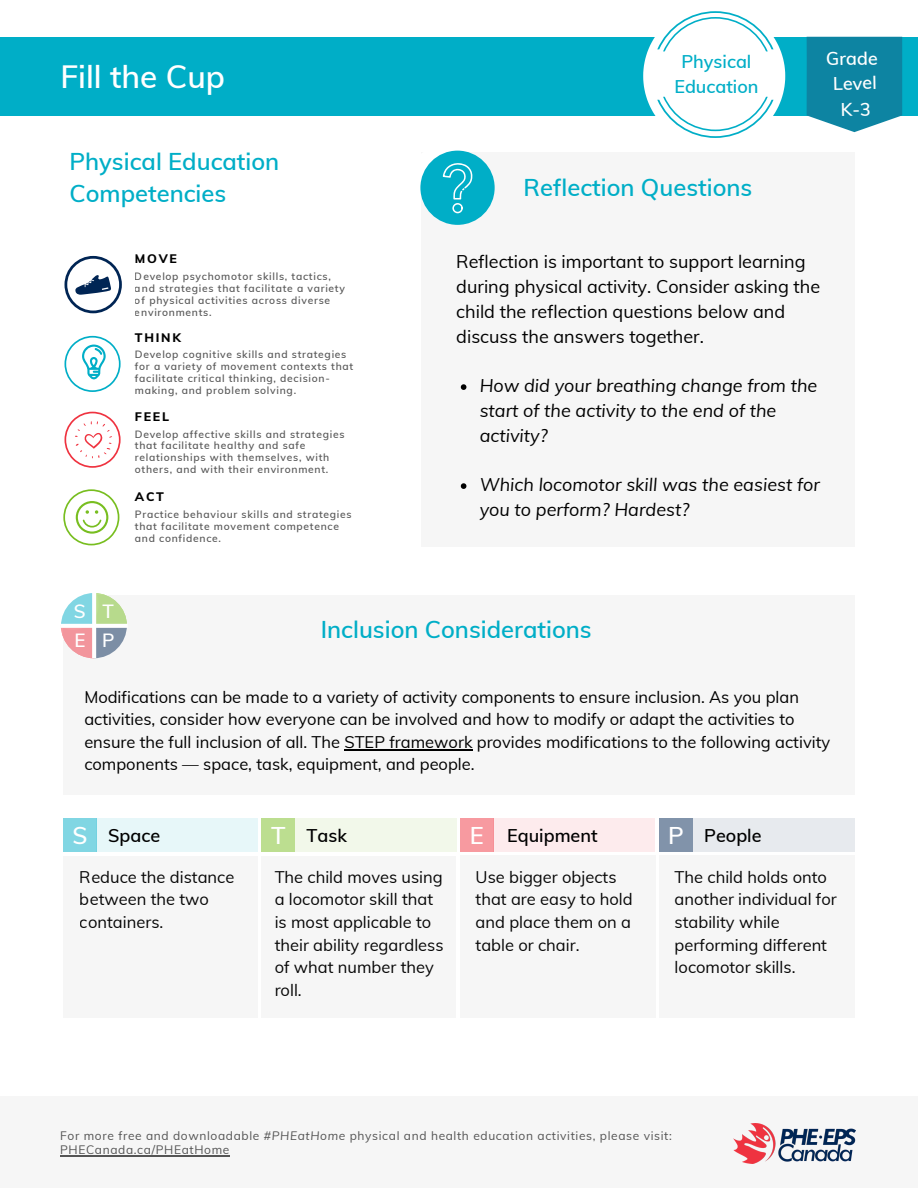
<style>
.page{position:relative;width:918px;height:1188px;background:#fff}
.page>*{position:absolute;margin:0;border:0;box-sizing:border-box;transform-origin:0 0}
.t1{font:600 31.5px "Muli";color:#fff}
.t2{font:600 23.7px/32.7px "Muli";color:#00aec7}
.t3{font:600 23.7px "Muli";color:#fff}
.t4{font:600 18.75px/28.8px "Muli";color:#fff}
.t5{font:18px/24.8px "Muli";color:#000}
.t6{font:italic 18px/24.8px "Muli";color:#000}
.t7{font:600 18px "Muli";color:#000}
.t8{font:600 18px/25px "Muli";color:#00aec7;text-align:center}
.t9{font:600 18px/25.5px "Muli";color:#fff;text-align:center}
.t10{font:16.5px/22.6px "Muli";color:#000}
.t11{font:800 12.45px "Muli";letter-spacing:.14em;color:#000}
.t12{font:12px/14.1px "Muli";letter-spacing:.055em;color:#545454}
.t13{font:600 10.35px/12px "Muli";letter-spacing:.07em;color:#545454}
.s1{font-style:italic}
</style>
<div class="page">
<div style="left:0;top:1096px;width:918px;height:92px;background:#f6f6f6"></div>
<img style="left:734px;top:1123px;width:121px;height:41px">
<div style="left:0;top:37px;width:918px;height:79px;background:#00aec7"></div>
<svg style="left:643px;top:11px;width:142px;height:127px"></svg>
<svg style="left:807px;top:37px;width:95px;height:95px;background:#218ea9"></svg>
<div style="left:422px;top:152px;width:433px;height:394px;background:#f6f6f6"></div>
<div style="left:420px;top:151px;width:75px;height:74px;background:#00aec7;border-radius:50%"></div>
<svg style="left:420px;top:150px;width:53px;height:64px"></svg>
<svg style="left:461px;top:384px;width:5px;height:6px"></svg>
<svg style="left:461px;top:483px;width:5px;height:6px"></svg>
<svg style="left:65px;top:412px;width:56px;height:56px"></svg>
<svg style="left:63px;top:489px;width:56px;height:56px"></svg>
<svg style="left:65px;top:336px;width:56px;height:56px"></svg>
<svg style="left:65px;top:256px;width:57px;height:57px"></svg>
<hr style="left:60px;top:1155px;width:170px;height:1px;background:#545454">
<div style="left:63px;top:595px;width:791px;height:200px;background:#f6f6f6"></div>
<svg style="left:61px;top:593px;width:66px;height:65px"></svg>
<div style="left:97px;top:818px;width:161px;height:34px;background:#e7f7f9"></div>
<div style="left:63px;top:856px;width:195px;height:162px;background:#f6f6f6"></div>
<div style="left:262px;top:856px;width:194px;height:162px;background:#f6f6f6"></div>
<div style="left:494px;top:818px;width:161px;height:34px;background:#fdebed"></div>
<div style="left:460px;top:855px;width:195px;height:163px;background:#f6f6f6"></div>
<div style="left:659px;top:855px;width:195px;height:163px;background:#f6f6f6"></div>
<div style="left:63px;top:818px;width:34px;height:34px;background:#81d6e3"></div>
<div style="left:261px;top:818px;width:34px;height:34px;background:#bcde90"></div>
<div style="left:460px;top:818px;width:34px;height:34px;background:#f79aa0"></div>
<div style="left:659px;top:818px;width:34px;height:34px;background:#8193aa"></div>
<hr style="left:344px;top:749px;width:128px;height:1px;background:#000">
<div style="left:295px;top:818px;width:161px;height:34px;background:#f2f8ea"></div>
<div style="left:693px;top:818px;width:161px;height:34px;background:#e7eaee"></div>
<h1 class="t1" style="left:60px;top:56px;width:166px">Fill the Cup</h1>
<h2 class="t2" style="left:70px;top:145px;width:211px">Physical Education<br>Competencies</h2>
<p class="t11" style="left:135px;top:250px;width:44px">MOVE</p>
<p class="t13" style="left:135px;top:270px;width:212px">Develop psychomotor skills, tactics, and strategies that facilitate a variety of physical activities across diverse environments.</p>
<p class="t11" style="left:135px;top:329px;width:47px">THINK</p>
<p class="t13" style="left:135px;top:349px;width:220px">Develop cognitive skills and strategies for a variety of movement contexts that facilitate critical thinking, decision&shy;making, and problem solving.</p>
<p class="t11" style="left:135px;top:408px;width:36px">FEEL</p>
<p class="t13" style="left:135px;top:428px;width:211px">Develop affective skills and strategies that facilitate healthy and safe relationships with themselves, with others, and with their environment.</p>
<p class="t11" style="left:135px;top:489px;width:31px">ACT</p>
<p class="t13" style="left:135px;top:508px;width:218px">Practice behaviour skills and strategies that facilitate movement competence and confidence.</p>
<p class="t8" style="left:674px;top:49px;width:86px">Physical<br>Education</p>
<h2 class="t2" style="left:524px;top:171px;width:230px">Reflection Questions</h2>
<p class="t9" style="left:826px;top:46px;width:53px;rotate:-1deg">Grade<br>Level<br>K-3</p>
<p class="t5" style="left:456px;top:249px;width:365px">Reflection is important to support learning during physical activity. Consider asking the child the reflection questions below and discuss the answers together.</p>
<p class="t6" style="left:480px;top:373px;width:339px">How did your breathing change from the start of the activity to the end of the activity?</p>
<p class="t6" style="left:480px;top:472px;width:342px">Which locomotor skill was the easiest for you to perform? Hardest?</p>
<p class="t4" style="left:74px;top:597px;width:42px">S T<br>E P</p>
<h2 class="t2" style="left:321px;top:613px;width:272px">Inclusion Considerations</h2>
<p class="t10" style="left:84px;top:685px;width:747px">Modifications can be made to a variety of activity components to ensure inclusion. As you plan activities, consider how everyone can be involved and how to modify or adapt the activities to ensure the full inclusion of all. The STEP framework provides modifications to the following activity components — space, task, equipment, and people.</p>
<h2 class="t3" style="left:73px;top:820px;width:17px">S</h2>
<h2 class="t3" style="left:271px;top:820px;width:16px">T</h2>
<h2 class="t3" style="left:470px;top:820px;width:16px">E</h2>
<h2 class="t3" style="left:668px;top:820px;width:17px">P</h2>
<p class="t7" style="left:108px;top:824px;width:54px">Space</p>
<p class="t7" style="left:307px;top:824px;width:42px">Task</p>
<p class="t7" style="left:507px;top:824px;width:92px">Equipment</p>
<p class="t7" style="left:704px;top:824px;width:59px">People</p>
<p class="t10" style="left:275px;top:865px;width:170px">The child moves using a locomotor skill that is most applicable to their ability regardless of what number they roll.</p>
<p class="t10" style="left:476px;top:865px;width:159px">Use bigger objects that are easy to hold and place them on a table or chair.</p>
<p class="t10" style="left:675px;top:865px;width:164px">The child holds onto another individual for stability while performing different locomotor skills.</p>
<p class="t10" style="left:80px;top:865px;width:156px">Reduce the distance between the two containers.</p>
<p class="t12" style="left:60px;top:1129px;width:613px">For more free and downloadable <span class="s1">#PHEatHome</span> physical and health education activities, please visit:<br>PHECanada.ca/PHEatHome</p>
</div>
